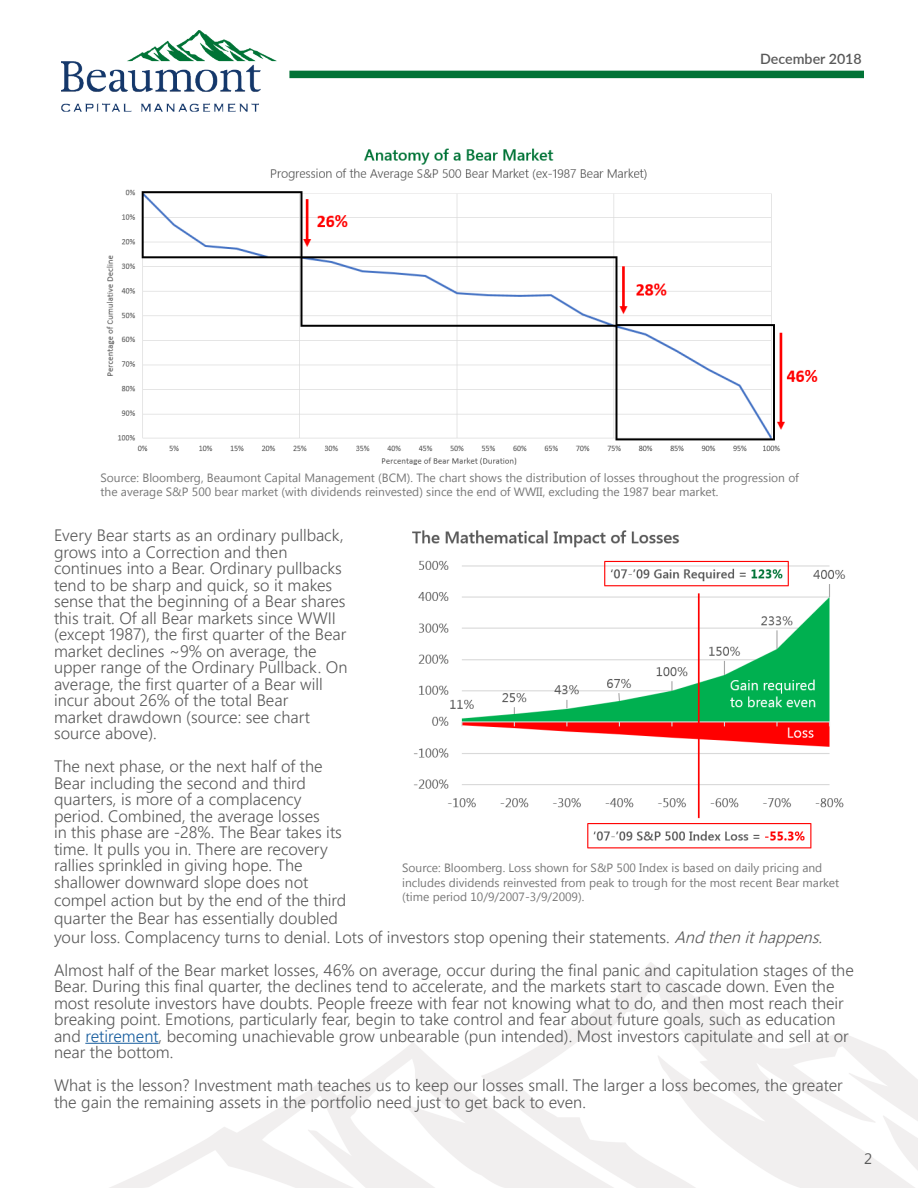
<style>
.page{position:relative;width:918px;height:1188px;background:#fff}
.page>*{position:absolute;margin:0;border:0;box-sizing:border-box;transform-origin:0 0}
.t1{font:300 16.5px/16.5px "Segoe UI";color:#595959}
.t2{font:15px "Segoe UI";color:#595959}
.t3{font:600 14.25px "Lato";color:#595959}
.t4{font:12px/14.4px "Segoe UI";color:#787878}
.s1{font-style:italic}
.s2{color:#175d9e}
</style>
<div class="page">
<div style="left:289px;top:71px;width:575px;height:7px;background:#017336"></div>
<img style="left:61px;top:30px;width:215px;height:82px">
<img style="left:412px;top:530px;width:434px;height:319px">
<hr style="left:85px;top:1043px;width:74px;height:1px;background:#175d9e">
<img style="left:106px;top:148px;width:711px;height:317px">
<p class="t3" style="left:760px;top:48px;width:103px">December 2018</p>
<p class="t4" style="left:101px;top:470px;width:700px">Source: Bloomberg, Beaumont Capital Management (BCM). The chart shows the distribution of losses throughout the progression of the average S&amp;P 500 bear market (with dividends reinvested) since the end of WWII, excluding the 1987 bear market.</p>
<p class="t1" style="left:54px;top:526px;width:295px">Every Bear starts as an ordinary pullback, grows into a Correction and then continues into a Bear. Ordinary pullbacks tend to be sharp and quick, so it makes sense that the beginning of a Bear shares this trait. Of all Bear markets since WWII (except 1987), the first quarter of the Bear market declines ~9% on average, the upper range of the Ordinary Pullback. On average, the first quarter of a Bear will incur about 26% of the total Bear<br>market drawdown (source: see chart source above).</p>
<p class="t1" style="left:54px;top:757px;width:289px">The next phase, or the next half of the Bear including the second and third quarters, is more of a complacency period. Combined, the average losses<br>in this phase are -28%. The Bear takes its time. It pulls you in. There are recovery rallies sprinkled in giving hope. The shallower downward slope does not</p>
<p class="t1" style="left:54px;top:890px;width:294px;line-height:18px">compel action but by the end of the third quarter the Bear has essentially doubled</p>
<p class="t4" style="left:402px;top:860px;width:439px">Source: Bloomberg. Loss shown for S&amp;P 500 Index is based on daily pricing and includes dividends reinvested from peak to trough for the most recent Bear market (time period 10/9/2007-3/9/2009).</p>
<p class="t1" style="left:54px;top:928px;width:776px">your loss. Complacency turns to denial. Lots of investors stop opening their statements. <span class="s1">Andthenithappens.</span></p>
<p class="t1" style="left:54px;top:961px;width:801px">Almost half of the Bear market losses, 46% on average, occur during the final panic and capitulation stages of the Bear. During this final quarter, the declines tend to accelerate, and the markets start to cascade down. Even the most resolute investors have doubts. People freeze with fear not knowing what to do, and then most reach their breaking point. Emotions, particularly fear, begin to take control and fear about future goals, such as education and <span class="s2">retirement</span>, becoming unachievable grow unbearable (pun intended). Most investors capitulate and sell at or near the bottom.</p>
<p class="t1" style="left:54px;top:1077px;width:790px">What is the lesson? Investment math teaches us to keep our losses small. The larger a loss becomes, the greater the gain the remaining assets in the portfolio need just to get back to even.</p>
<p class="t2" style="left:864px;top:1149px;width:10px">2</p>
</div>
